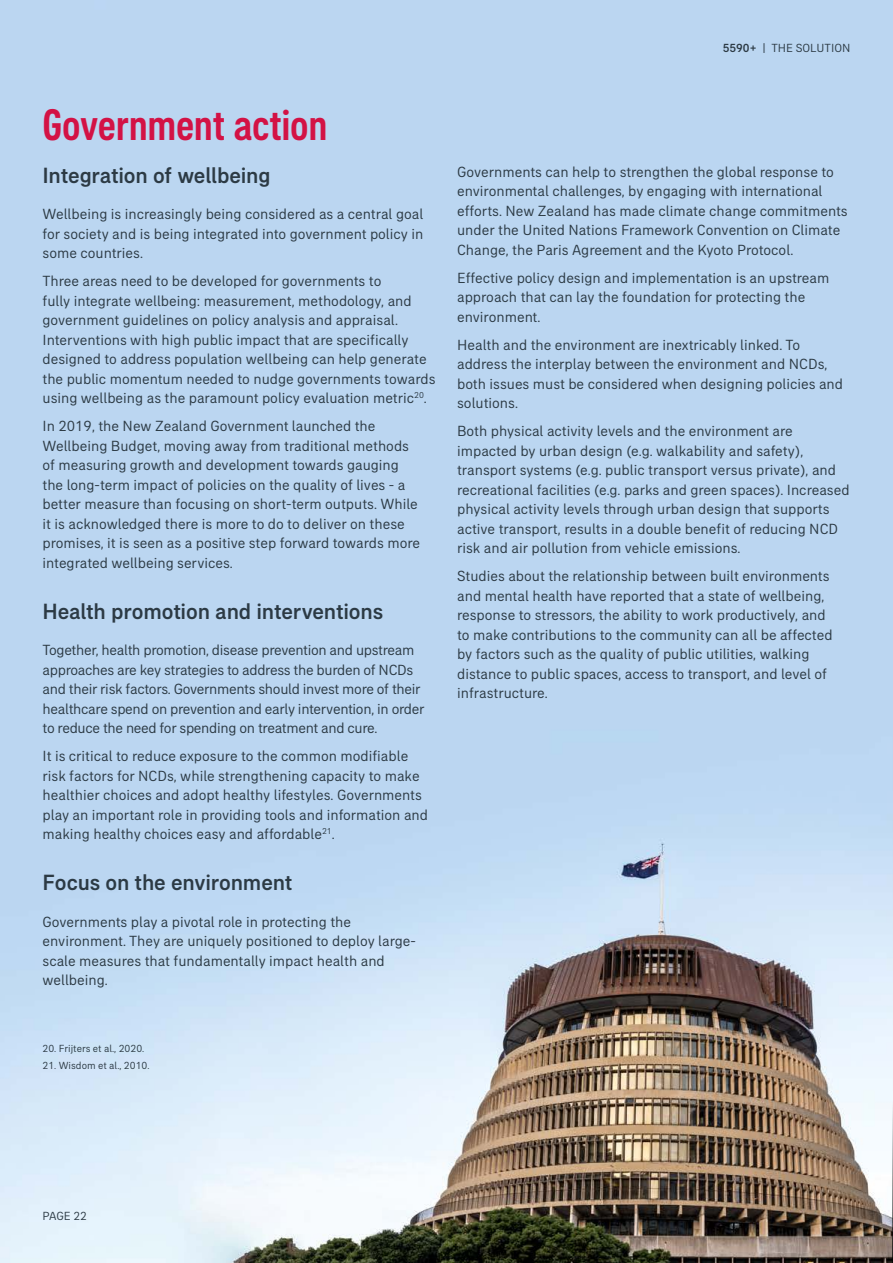
<style>
.page{position:relative;width:893px;height:1263px;background:#fff}
.page>*{position:absolute;margin:0;border:0;box-sizing:border-box;transform-origin:0 0}
.t1{font:500 condensed 45px "AIA Everest";letter-spacing:-.01em;color:#d31245}
.t2{font:500 22.5px "AIA Everest";letter-spacing:-.005em;color:#2c3a44}
.t3{font:15px/19.5px "AIA Everest";color:#2c3a44}
.t4{font:15px/19.5px "AIA Everest";letter-spacing:-.02em;color:#2c3a44}
.t5{font:12px "AIA Everest";color:#2c3a44}
.t6{font:10.5px "AIA Everest";color:#2c3a44}
.s1{font-weight:500}
</style>
<div class="page">
<img style="left:0;top:0;width:893px;height:1263px">
<hr style="left:892px;top:1101px;width:1px;height:162px;background:#000">
<h1 class="t1" style="left:43px;top:99px;width:286px">Government action</h1>
<h2 class="t2" style="left:43px;top:162px;width:230px">Integration of wellbeing</h2>
<p class="t3" style="left:43px;top:204px;width:382px;text-align:justify">Wellbeing is increasingly being considered as a central goal for society and is being integrated into government policy in some countries.</p>
<p class="t3" style="left:43px;top:271px;width:394px">Three areas need to be developed for governments to<br>fully integrate wellbeing: measurement, methodology, and government guidelines on policy analysis and appraisal.<br>Interventions with high public impact that are specifically designed to address population wellbeing can help generate the public momentum needed to nudge governments towards using wellbeing as the paramount policy evaluation metric<sup>20</sup>.</p>
<p class="t3" style="left:43px;top:416px;width:379px">In 2019, the New Zealand Government launched the Wellbeing Budget, moving away from traditional methods of measuring growth and development towards gauging the long-term impact of policies on the quality of lives - a better measure than focusing on short-term outputs. While it is acknowledged there is more to do to deliver on these promises, it is seen as a positive step forward towards more integrated wellbeing services.</p>
<h2 class="t2" style="left:43px;top:598px;width:342px">Health promotion and interventions</h2>
<p class="t4" style="left:43px;top:640px;width:383px">Together, health promotion, disease prevention and upstream approaches are key strategies to address the burden of N CDs and their risk factors. Governments should invest more of their healthcare spend on prevention and early intervention, in order to reduce the need for spending on treatment and cure.</p>
<p class="t3" style="left:43px;top:746px;width:387px">It is critical to reduce exposure to the common modifiable risk factors for N CDs, while strengthening capacity to make healthier choices and adopt healthy lifestyles. Governments play an important role in providing tools and information and making healthy choices easy and affordable<sup>21</sup>.</p>
<h2 class="t2" style="left:43px;top:869px;width:251px">Focus on the environment</h2>
<p class="t3" style="left:43px;top:912px;width:375px">Governments play a pivotal role in protecting the environment. They are uniquely positioned to deploy large&shy;scale measures that fundamentally impact health and wellbeing.</p>
<p class="t5" style="left:723px;top:41px;width:129px"><span class="s1">5590+</span> | Th e soluti on</p>
<p class="t3" style="left:457px;top:161px;width:392px">Governments can help to strengthen the global response to environmental challenges, by engaging with international efforts. New Zealand has made climate change commitments under the United Nations Framework Convention on Climate Change, the Paris Agreement and the Kyoto Protocol.</p>
<p class="t3" style="left:457px;top:267px;width:374px">Effective policy design and implementation is an upstream approach that can lay the foundation for protecting the environment.</p>
<p class="t3" style="left:457px;top:334px;width:388px">Health and the environment are inextricably linked. To address the interplay between the environment and N CDs, both issues must be considered when designing policies and solutions.</p>
<p class="t3" style="left:457px;top:421px;width:394px">Both physical activity levels and the environment are impacted by urban design (e.g. walkability and safety), transport systems (e.g. public transport versus private), and recreational facilities (e.g. parks and green spaces). Increased physical activity levels through urban design that supports active transport, results in a double benefit of reducing N CD risk and air pollution from vehicle emissions.</p>
<p class="t3" style="left:457px;top:566px;width:377px">Studies about the relationship between built environments and mental health have reported that a state of wellbeing, response to stressors, the ability to work productively, and to make contributions to the community can all be affected by factors such as the quality of public utilities, walking distance to public spaces, access to transport, and level of infrastructure.</p>
<p class="t6" style="left:43px;top:1043px;width:103px">20. Frijters et al., 2020.</p>
<p class="t6" style="left:43px;top:1060px;width:108px">21. Wisdom et al., 2010.</p>
<p class="t5" style="left:43px;top:1209px;width:46px">PAGE 22</p>
</div>
